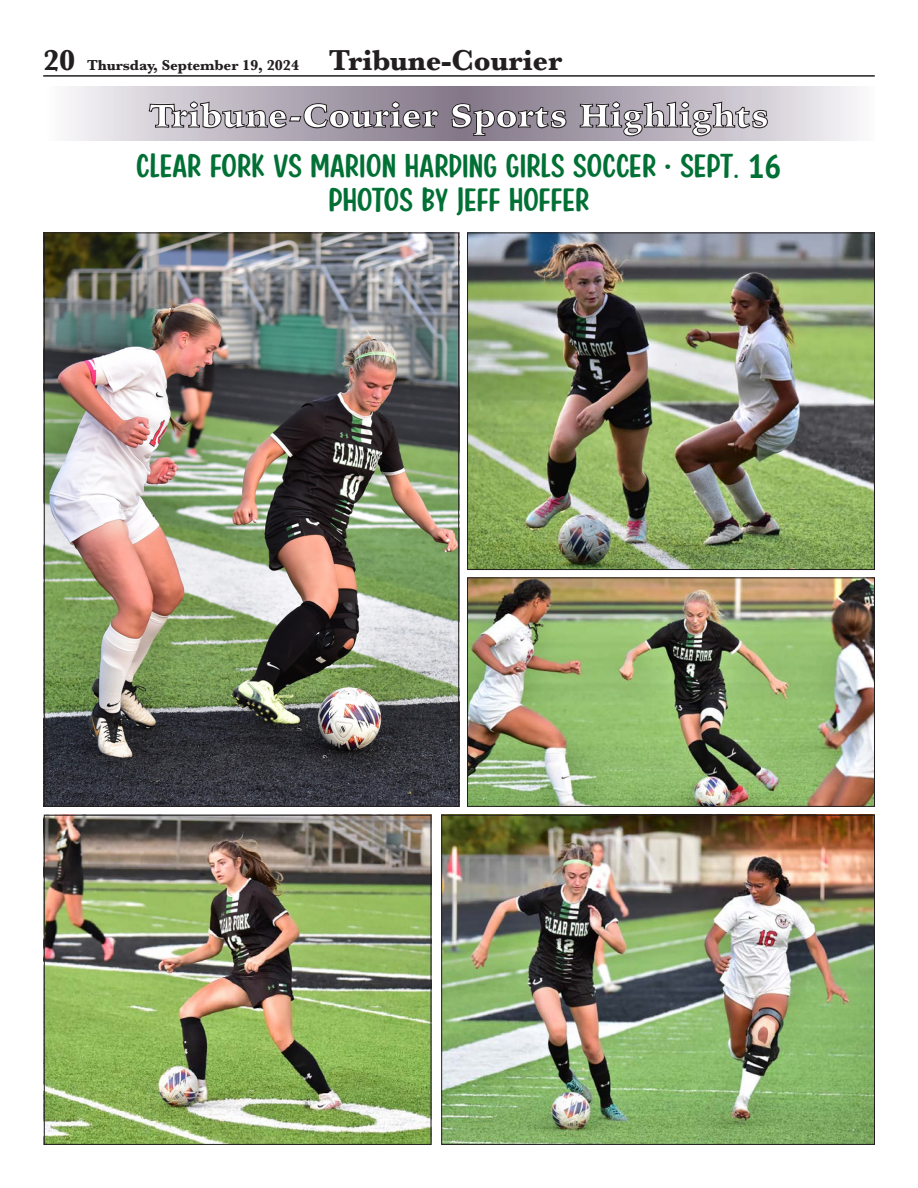
<style>
.page{position:relative;width:918px;height:1188px;background:#fff}
.page>*{position:absolute;margin:0;border:0;box-sizing:border-box;transform-origin:0 0}
.t1{font:36px/34.5px "Pottery Wheel";letter-spacing:.02em;color:#007035;text-align:center;scale:1.07 1}
.t2{font:900 33px "Iowan Old Style";letter-spacing:.01em;color:#fff}
.t3{font:700 15px "Baskerville";letter-spacing:-.005em;color:#231f20}
.s1{font-size:30px}
.s2{font-family:"PT Sans";font-weight:700;font-stretch:condensed;font-size:33px}
</style>
<div class="page">
<hr style="left:43px;top:75px;width:832px;height:2px;background:#231f20">
<svg style="left:68px;top:87px;width:789px;height:54px;background:#c2bcc5"></svg>
<svg style="left:149px;top:101px;width:290px;height:27px;background:#978f9a"></svg>
<svg style="left:451px;top:99px;width:115px;height:37px;background:#7f7683"></svg>
<svg style="left:580px;top:99px;width:188px;height:37px;background:#a29ca5"></svg>
<img style="left:46px;top:817px;width:383px;height:326px">
<div style="left:44px;top:815px;width:387px;height:330px;border:1px solid #231f20"></div>
<img style="left:46px;top:235px;width:411px;height:570px">
<img style="left:469px;top:235px;width:404px;height:333px">
<div style="left:467px;top:233px;width:408px;height:337px;border:1px solid #231f20"></div>
<img style="left:469px;top:580px;width:404px;height:225px">
<div style="left:467px;top:578px;width:408px;height:229px;border:1px solid #231f20"></div>
<img style="left:443px;top:817px;width:430px;height:326px">
<div style="left:441px;top:815px;width:434px;height:330px;border:1px solid #231f20"></div>
<p class="t3" style="left:43px;top:55px;width:521px"><span class="s1">20</span> Thursday, September 19, 2024 <span class="s1">Tribune-Courier</span></p>
<p class="t2" style="left:149px;top:93px;width:621px">Tribune-Courier Sports Highlights</p>
<p class="t1" style="left:137px;top:147px;width:604px">CLEAR FORK VS MARION HARDING GIRLS SOCCER • SEPT. <span class="s2">16<br></span>PHOTOS BY JEFF HOFFER</p>
</div>
